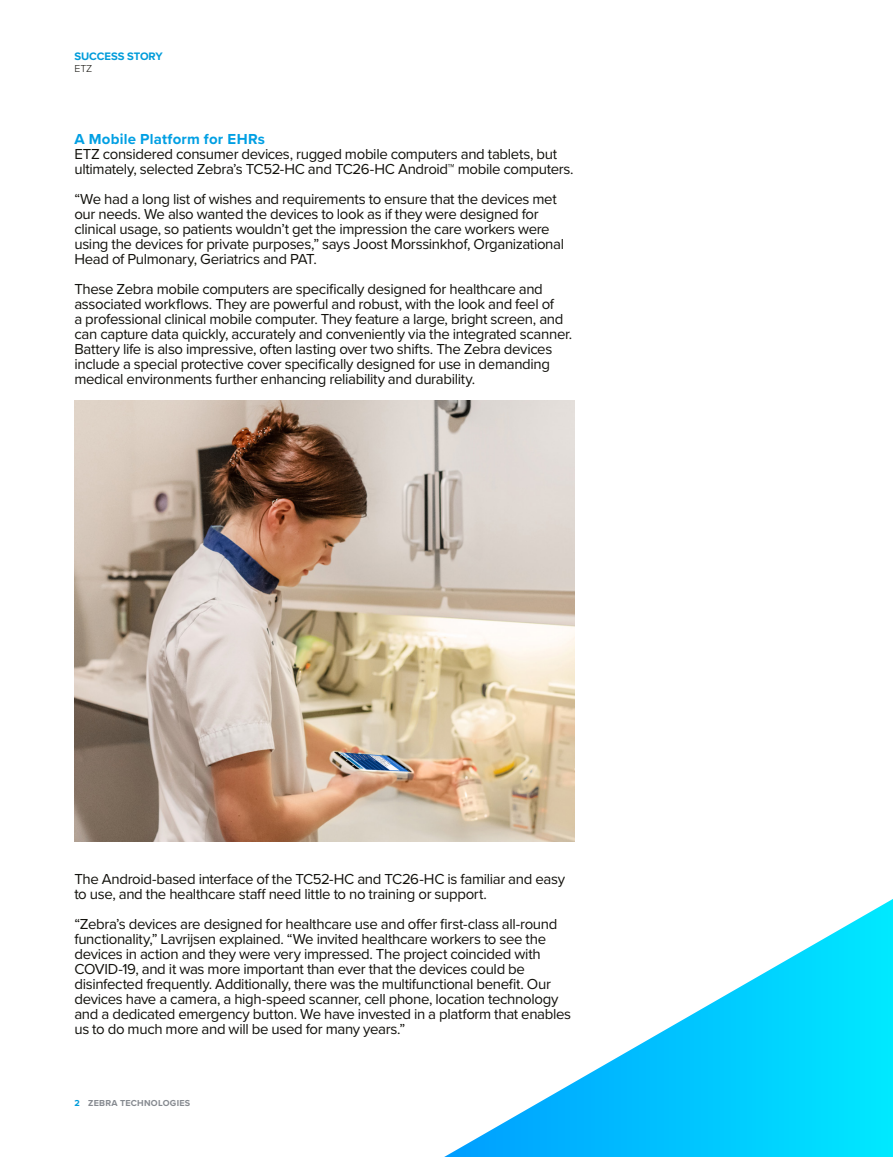
<style>
.page{position:relative;width:893px;height:1157px;background:#fff}
.page>*{position:absolute;margin:0;border:0;box-sizing:border-box;transform-origin:0 0}
.t1{font:15px/15px "Proxima Nova";letter-spacing:-.025em;color:#12110c}
.t2{font:700 15px "Proxima Nova";letter-spacing:.015em;color:#009fe3}
.t3{font:700 11.25px "Proxima Nova";letter-spacing:-.005em;color:#009cda}
.t4{font:300 10.5px "Proxima Nova";color:#12110c}
.t5{font:700 9px "Proxima Nova";letter-spacing:.03em;color:#868a90}
.s1{color:#009cda}
</style>
<div class="page">
<svg style="left:444px;top:899px;width:449px;height:258px"></svg>
<img style="left:74px;top:401px;width:500px;height:440px">
<p class="t3" style="left:74px;top:48px;width:90px">SUCCESS STORY</p>
<p class="t4" style="left:74px;top:61px;width:19px">ETZ</p>
<p class="t2" style="left:74px;top:128px;width:192px">A Mobile Platform for EHRs</p>
<p class="t1" style="left:74px;top:146px;width:501px">ETZ considered consumer devices, rugged mobile computers and tablets, but ultimately, selected Zebra’s TC52-HC and TC26-HC Android™ mobile computers.</p>
<p class="t1" style="left:74px;top:191px;width:491px">“We had a long list of wishes and requirements to ensure that the devices met our needs. We also wanted the devices to look as if they were designed for clinical usage, so patients wouldn’t get the impression the care workers were using the devices for private purposes,” says Joost Morssinkhof, Organizational Head of Pulmonary, Geriatrics and PAT.</p>
<p class="t1" style="left:74px;top:281px;width:499px">These Zebra mobile computers are specifically designed for healthcare and associated workflows. They are powerful and robust, with the look and feel of<br>a professional clinical mobile computer. They feature a large, bright screen, and can capture data quickly, accurately and conveniently via the integrated scanner.<br>Battery life is also impressive, often lasting over two shifts. The Zebra devices include a special protective cover specifically designed for use in demanding medical environments further enhancing reliability and durability.</p>
<p class="t1" style="left:74px;top:870px;width:492px">The Android-based interface of the TC52-HC and TC26-HC is familiar and easy to use, and the healthcare staff need little to no training or support.</p>
<p class="t1" style="left:74px;top:915px;width:498px">“Zebra’s devices are designed for healthcare use and offer first-class all-round functionality,” Lavrijsen explained. “We invited healthcare workers to see the devices in action and they were very impressed. The project coincided with COVID-19, and it was more important than ever that the devices could be disinfected frequently. Additionally, there was the multifunctional benefit. Our devices have a camera, a high-speed scanner, cell phone, location technology and a dedicated emergency button. We have invested in a platform that enables us to do much more and will be used for many years.”</p>
<p class="t5" style="left:74px;top:1096px;width:117px"><span class="s1">2</span> ZEBRA TECHNOLOGIES</p>
</div>
